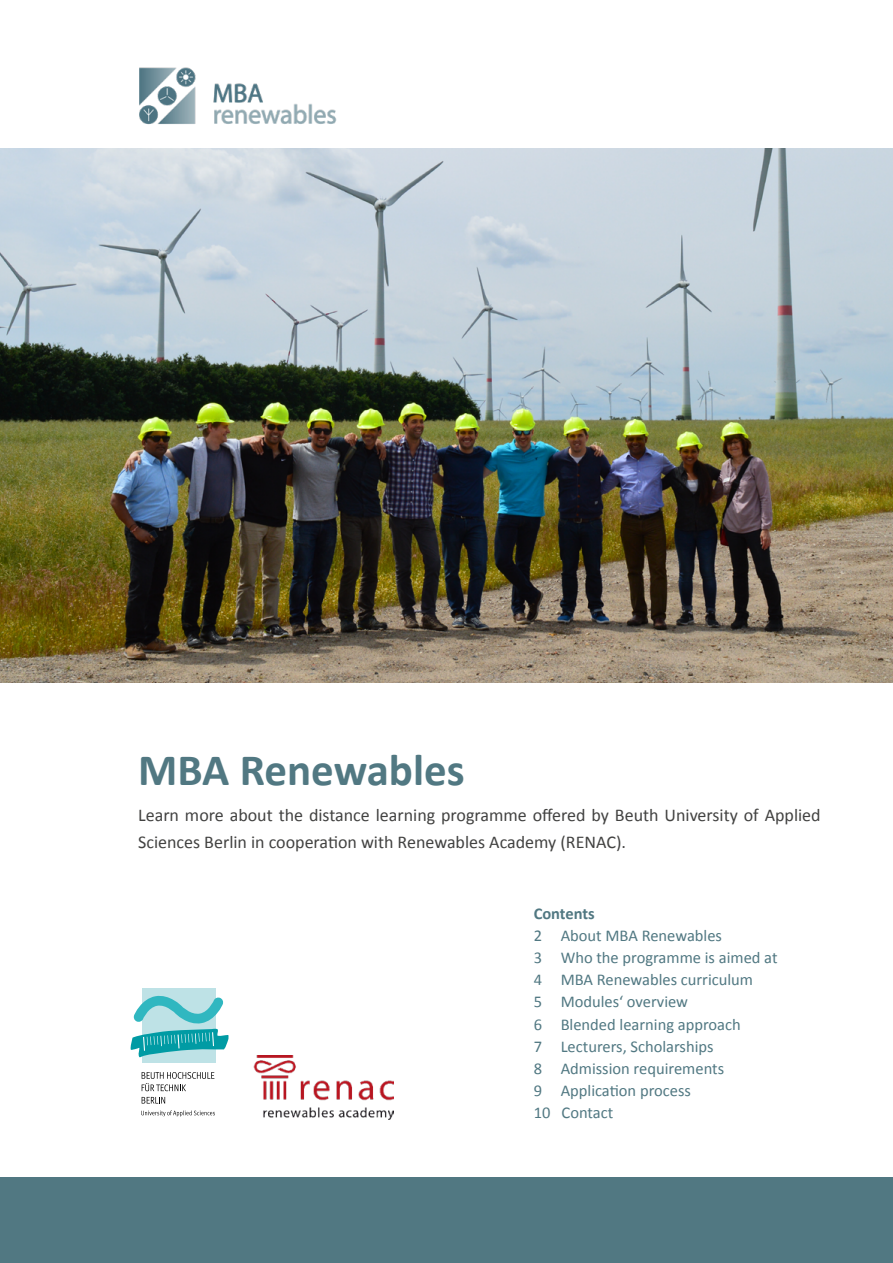
<style>
.page{position:relative;width:893px;height:1263px;background:#fff}
.page>*{position:absolute;margin:0;border:0;box-sizing:border-box;transform-origin:0 0}
.t1{font:700 45px "Calibri";color:#517882}
.t2{font:18px/27px "Calibri";color:#424241}
.t3{font:16.5px/22px "Calibri";color:#517882}
.t4{font:700 16.5px "Calibri";color:#517882}
</style>
<div class="page">
<img style="left:139px;top:67px;width:198px;height:58px">
<div style="left:0;top:1178px;width:893px;height:85px;background:#517882"></div>
<img style="left:0;top:149px;width:893px;height:533px">
<svg style="left:142px;top:1072px;width:72px;height:19px"></svg>
<svg style="left:142px;top:1097px;width:23px;height:6px"></svg>
<svg style="left:141px;top:1110px;width:74px;height:6px"></svg>
<div style="left:142px;top:989px;width:73px;height:74px;background:#bee2e6"></div>
<svg style="left:131px;top:994px;width:98px;height:63px"></svg>
<img style="left:253px;top:1055px;width:140px;height:64px">
<h1 class="t1" style="left:138px;top:738px;width:328px">MBA Renewables</h1>
<p class="t2" style="left:138px;top:800px;width:684px">Learn more about the distance learning programme offered by Beuth University of Applied<br>Sciences Berlin in cooperation with Renewables Academy (RENAC).</p>
<p class="t4" style="left:534px;top:902px;width:63px">Contents</p>
<p class="t3" style="left:534px;top:924px;width:245px">2 About MBA Renewables<br>3 Who the programme is aimed at<br>4 MBA Renewables curriculum<br>5 Modules‘ overview<br>6 Blended learning approach<br>7 Lecturers, Scholarships<br>8 Admission requirements<br>9 Application process<br>10 Contact</p>
</div>
